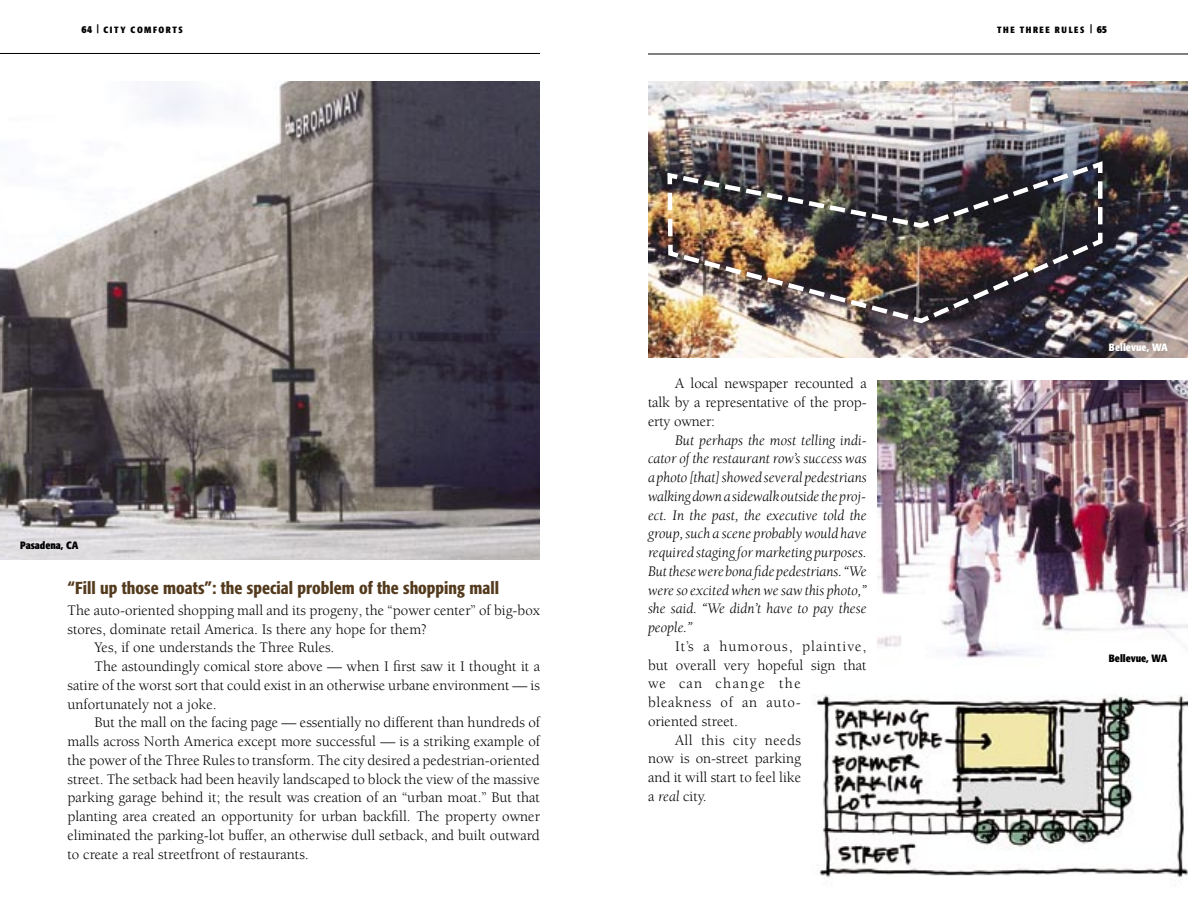
<style>
.page{position:relative;width:1188px;height:918px;background:#fff}
.page>*{position:absolute;margin:0;border:0;box-sizing:border-box;transform-origin:0 0}
.t1{font:500 condensed 17.25px "Formata";letter-spacing:.005em;color:#533a1d}
.t2{font:15px/18.8px "Berkeley";color:#000;text-align:justify}
.t3{font:italic 15px/18.8px "Berkeley";color:#000;text-align:justify}
.t4{font:15px "Berkeley";letter-spacing:.065em;color:#000}
.t5{font:15px "Berkeley";letter-spacing:.045em;color:#000}
.t6{font:15px "Berkeley";letter-spacing:.03em;color:#000}
.t7{font:15px "Berkeley";letter-spacing:.095em;color:#000}
.t8{font:700 condensed 10.5px "Formata";color:#000}
.t9{font:700 condensed 10.5px "Formata";letter-spacing:.005em;color:#fff}
.t10{font:700 condensed 9px "Formata";letter-spacing:.175em;color:#000}
.s1{font-size:10.5px}
.s2{font-style:italic}
</style>
<div class="page">
<hr style="left:0;top:53px;width:540px;height:1px;background:#000">
<hr style="left:648px;top:54px;width:540px;height:1px;background:#000">
<img style="left:0;top:81px;width:540px;height:479px">
<img style="left:816px;top:695px;width:372px;height:183px">
<img style="left:878px;top:381px;width:310px;height:277px">
<img style="left:648px;top:81px;width:540px;height:277px">
<img style="left:665px;top:158px;width:440px;height:168px">
<p class="t10" style="left:82px;top:24px;width:103px"><span class="s1">64</span> | CITY COMFORTS</p>
<p class="t10" style="left:997px;top:24px;width:112px">THE THREE RULES | <span class="s1">65</span></p>
<p class="t8" style="left:20px;top:539px;width:60px">Pasadena, CA</p>
<p class="t1" style="left:68px;top:577px;width:433px">“Fill up those moats”: the special problem of the shopping mall</p>
<p class="t2" style="left:68px;top:601px;width:474px">The auto-oriented shopping mall and its progeny, the “power center” of big-box</p>
<p class="t2" style="left:68px;top:620px;width:361px">stores, dominate retail America. Is there any hope for them?</p>
<p class="t2" style="left:94px;top:639px;width:241px">Yes, if one understands the Three Rules.</p>
<p class="t2" style="left:94px;top:657px;width:447px">The astoundingly comical store above — when I first saw it I thought it a</p>
<p class="t2" style="left:68px;top:676px;width:474px">satire of the worst sort that could exist in an otherwise urbane environment — is</p>
<p class="t2" style="left:68px;top:695px;width:151px">unfortunately not a joke.</p>
<p class="t2" style="left:94px;top:714px;width:447px">But the mall on the facing page — essentially no different than hundreds of</p>
<p class="t2" style="left:68px;top:732px;width:474px">malls across North America except more successful — is a striking example of</p>
<p class="t2" style="left:68px;top:751px;width:474px">the power of the Three Rules to transform. The city desired a pedestrian-oriented</p>
<p class="t2" style="left:68px;top:770px;width:474px">street. The setback had been heavily landscaped to block the view of the massive</p>
<p class="t2" style="left:68px;top:789px;width:474px">parking garage behind it; the result was creation of an “urban moat.” But that</p>
<p class="t2" style="left:68px;top:807px;width:474px">planting area created an opportunity for urban backfill. The property owner</p>
<p class="t2" style="left:68px;top:826px;width:474px">eliminated the parking-lot buffer, an otherwise dull setback, and built outward</p>
<p class="t2" style="left:68px;top:845px;width:243px">to create a real streetfront of restaurants.</p>
<p class="t2" style="left:648px;top:375px;width:220px;text-indent:27px">A local newspaper recounted a talk by a representative of the prop&shy;erty owner:</p>
<p class="t3" style="left:648px;top:431px;width:220px;text-indent:27px">But perhaps the most telling indi&shy;cator of the restaurant row’s success was a photo [that] showed several pedestrians walking down a sidewalk outside the proj&shy;ect. In the past, the executive told the group, such a scene probably would have required staging for marketing purposes.<br>But these were bona fide pedestrians. “We were so excited when we saw this photo,” she said. “We didn’t have to pay these people.”</p>
<p class="t4" style="left:675px;top:638px;width:193px">It’s a humorous, plaintive,</p>
<p class="t2" style="left:648px;top:656px;width:220px">but overall very hopeful sign that</p>
<p class="t7" style="left:648px;top:676px;width:154px">we can change the</p>
<p class="t5" style="left:648px;top:695px;width:154px">bleakness of an auto-</p>
<p class="t2" style="left:648px;top:712px;width:92px">oriented street.</p>
<p class="t6" style="left:675px;top:732px;width:128px">All this city needs</p>
<p class="t2" style="left:648px;top:750px;width:155px">now is on-street parking</p>
<p class="t2" style="left:648px;top:768px;width:155px">and it will start to feel like</p>
<p class="t2" style="left:648px;top:787px;width:60px">a <span class="s2">real</span> city.</p>
<p class="t9" style="left:1109px;top:341px;width:60px">Bellevue, WA</p>
<p class="t8" style="left:1109px;top:652px;width:60px">Bellevue, WA</p>
</div>
